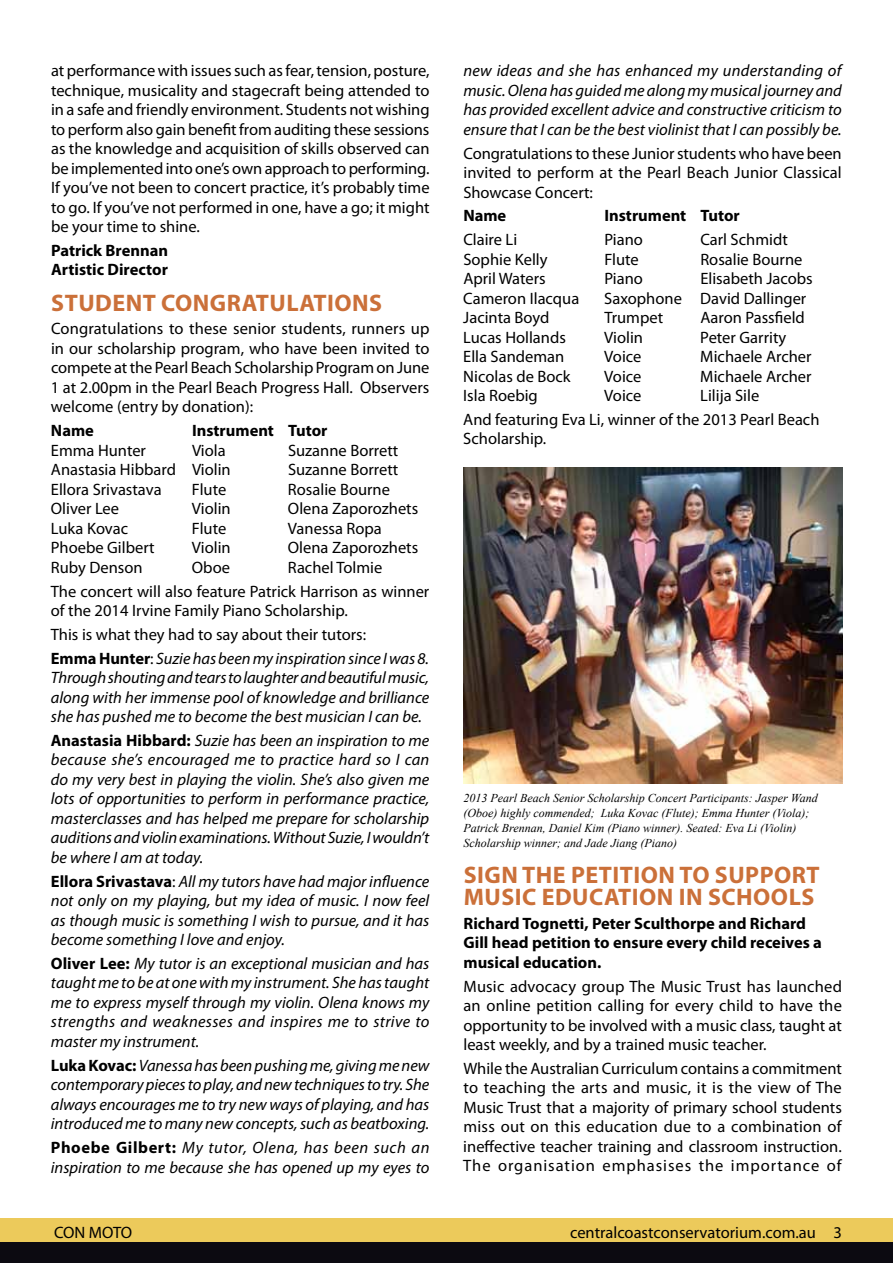
<style>
.page{position:relative;width:893px;height:1263px;background:#fff}
.page>*{position:absolute;margin:0;border:0;box-sizing:border-box;transform-origin:0 0}
.t1{font:700 24px/22.5px "Myriad Pro";letter-spacing:.02em;color:#cb7039}
.t2{font:16.5px/19.5px "Myriad Pro";color:#000;text-align:justify}
.t3{font:italic 16.5px/19.5px "Myriad Pro";color:#000;text-align:justify}
.t4{font:700 16.5px/19.5px "Myriad Pro";color:#000}
.t5{font:italic 12px/15px "Times New Roman";color:#000}
.s1{font-weight:700}
.s2{font-style:italic}
.s3{font-weight:700;font-style:normal}
.s4{font-style:normal}
</style>
<div class="page">
<div style="left:0;top:1242px;width:893px;height:21px;background:#0c0a11"></div>
<div style="left:0;top:1218px;width:893px;height:24px;background:#ecca5b"></div>
<img style="left:463px;top:468px;width:379px;height:316px">
<p class="t2" style="left:51px;top:61px;width:380px">at performance with issues such as fear, tension, posture, technique, musicality and stagecraft being attended to in a safe and friendly environment. Students not wishing to perform also gain benefit from auditing these sessions as the knowledge and acquisition of skills observed can be implemented into one’s own approach to performing.<br>If you’ve not been to concert practice, it’s probably time to go. If you’ve not performed in one, have a go; it might be your time to shine.</p>
<p class="t4" style="left:51px;top:240px;width:118px">Patrick Brennan<br>Artistic Director</p>
<h1 class="t1" style="left:51px;top:291px;width:332px">STUDENT CONGRATULATIONS</h1>
<p class="t2" style="left:51px;top:319px;width:380px">Congratulations to these senior students, runners up in our scholarship program, who have been invited to compete atthe Pearl Beach Scholarship Program on June 1 at 2.00pm in the Pearl Beach Progress Hall. Observers welcome (entry by donation):</p>
<p class="t4" style="left:51px;top:420px;width:44px">Name</p>
<p class="t4" style="left:192px;top:420px;width:137px">Instrument Tutor</p>
<p class="t2" style="left:51px;top:440px;width:97px">Emma H unter</p>
<p class="t2" style="left:192px;top:440px;width:35px">Viola</p>
<p class="t2" style="left:288px;top:440px;width:112px">Suzanne Borrett</p>
<p class="t2" style="left:51px;top:460px;width:181px">Anastasia H ibbard Violin</p>
<p class="t2" style="left:288px;top:460px;width:112px">Suzanne Borrett</p>
<p class="t2" style="left:51px;top:479px;width:112px">Ellora S rivastava</p>
<p class="t2" style="left:192px;top:479px;width:36px">Flute</p>
<p class="t2" style="left:288px;top:479px;width:104px">Rosalie Bourne</p>
<p class="t2" style="left:51px;top:499px;width:70px">Oliver Lee</p>
<p class="t2" style="left:192px;top:499px;width:40px">Violin</p>
<p class="t2" style="left:288px;top:499px;width:132px">Olena Zaporozhets</p>
<p class="t2" style="left:51px;top:518px;width:79px">Luka Kovac</p>
<p class="t2" style="left:192px;top:518px;width:36px">Flute</p>
<p class="t2" style="left:288px;top:518px;width:95px">Vanessa Ropa</p>
<p class="t2" style="left:51px;top:538px;width:105px">Phoebe Gilbert</p>
<p class="t2" style="left:192px;top:538px;width:40px">Violin</p>
<p class="t2" style="left:288px;top:538px;width:132px">Olena Zaporozhets</p>
<p class="t2" style="left:51px;top:557px;width:93px">Ruby Denson</p>
<p class="t2" style="left:192px;top:557px;width:40px">Oboe</p>
<p class="t2" style="left:51px;top:555px;width:380px;line-height:23.7px;text-indent:237px">Rachel Tolmie<br>The concert will also feature Patrick Harrison as winner</p>
<p class="t2" style="left:51px;top:598px;width:380px;line-height:23.7px;text-align:left">of the 2014 Irvine Family Piano Scholarship.<br>This is what they had to say about their tutors:<br><span class="s1">Emma Hunter</span>: <span class="s2">Suzie has been my inspiration since I was 8.</span></p>
<p class="t3" style="left:51px;top:667px;width:380px">Through shouting and tears to laughter and beautiful music, along with her immense pool of knowledge and brilliance she has pushed me to become the best musician I can be.</p>
<p class="t3" style="left:51px;top:730px;width:380px"><span class="s3">Anastasia Hibbard:</span> Suzie has been an inspiration to me because she’s encouraged me to practice hard so I can do my very best in playing the violin. She’s also given me lots of opportunities to perform in performance practice, masterclasses and has helped me prepare for scholarship auditions and violin examinations. Without Suzie, I wouldn’t be where I am at today.</p>
<p class="t3" style="left:51px;top:871px;width:380px"><span class="s3">Ellora Srivastava</span><span class="s4">:</span> All my tutors have had major influence not only on my playing, but my idea of music. I now feel as though music is something I wish to pursue, and it has become something I love and enjoy.</p>
<p class="t3" style="left:51px;top:953px;width:380px"><span class="s3">Oliver Lee:</span> My tutor is an exceptional musician and has taught me to be at one with my instrument. She has taught me to express myself through my violin. Olena knows my strengths and weaknesses and inspires me to strive to master my instrument.</p>
<p class="t3" style="left:51px;top:1055px;width:380px"><span class="s3">Luka Kovac:</span> Vanessa has been pushing me, giving me new contemporary pieces to play, and new techniques to try. She always encourages me to try new ways of playing, and has introduced me to many new concepts, such as beatboxing.</p>
<p class="t3" style="left:51px;top:1137px;width:380px"><span class="s3">Phoebe Gilbert:</span> My tutor, Olena, has been such an inspiration to me because she has opened up my eyes to</p>
<p class="t3" style="left:463px;top:61px;width:380px">new ideas and she has enhanced my understanding of music. Olena has guided me along my musical journey and has provided excellent advice and constructive criticism to ensure that I can be the best violinist that I can possibly be.</p>
<p class="t2" style="left:463px;top:143px;width:380px">Congratulations to these Junior students who have been invited to perform at the Pearl Beach Junior Classical Showcase Concert:</p>
<p class="t4" style="left:463px;top:206px;width:44px">Name</p>
<p class="t4" style="left:604px;top:206px;width:137px">Instrument Tutor</p>
<p class="t2" style="left:463px;top:230px;width:55px">Claire Li</p>
<p class="t2" style="left:604px;top:230px;width:40px">Piano</p>
<p class="t2" style="left:700px;top:230px;width:89px">Carl Schmidt</p>
<p class="t2" style="left:463px;top:249px;width:86px">Sophie Kelly</p>
<p class="t2" style="left:604px;top:249px;width:36px">Flute</p>
<p class="t2" style="left:700px;top:249px;width:104px">Rosalie Bourne</p>
<p class="t2" style="left:463px;top:269px;width:84px">April Waters</p>
<p class="t2" style="left:604px;top:269px;width:40px">Piano</p>
<p class="t2" style="left:700px;top:269px;width:114px">Elisabeth Jacobs</p>
<p class="t2" style="left:463px;top:288px;width:117px">Cameron Ilacqua</p>
<p class="t2" style="left:604px;top:288px;width:204px">Saxophone David Dallinger</p>
<p class="t2" style="left:463px;top:308px;width:88px">Jacinta Boyd</p>
<p class="t2" style="left:604px;top:308px;width:60px">Trumpet</p>
<p class="t2" style="left:700px;top:308px;width:106px">Aaron Passfield</p>
<p class="t2" style="left:463px;top:327px;width:104px">Lucas Hollands</p>
<p class="t2" style="left:604px;top:327px;width:40px">Violin</p>
<p class="t2" style="left:700px;top:327px;width:88px">Peter Garrity</p>
<p class="t2" style="left:463px;top:347px;width:103px">Ella Sandeman</p>
<p class="t2" style="left:604px;top:347px;width:39px">Voice</p>
<p class="t2" style="left:700px;top:347px;width:113px">Michaele Archer</p>
<p class="t2" style="left:463px;top:366px;width:109px">N icolas de Bock</p>
<p class="t2" style="left:604px;top:366px;width:39px">Voice</p>
<p class="t2" style="left:700px;top:366px;width:113px">Michaele Archer</p>
<p class="t2" style="left:463px;top:386px;width:76px">Isla Roebig</p>
<p class="t2" style="left:604px;top:386px;width:39px">Voice</p>
<p class="t2" style="left:463px;top:383px;width:358px;line-height:23.7px;text-indent:237px">Lilija Sile<br>And featuring Eva Li, winner of the 2013 Pearl Beach</p>
<p class="t2" style="left:463px;top:429px;width:85px">Scholarship.</p>
<p class="t5" style="left:463px;top:790px;width:356px">2013 Pearl Beach Senior Scholarship Concert Participants: Jasper Wand (Oboe) highly commended; Luka Kovac (Flute); Emma Hunter (Viola); Patrick Brennan, Daniel Kim (Piano winner). Seated: Eva Li (Violin)<br>Scholarship winner; and Jade Jiang (Piano)</p>
<h1 class="t1" style="left:464px;top:862px;width:357px">SIGN THE PETITION TO SUPPORT<br>MUSIC EDUCATION IN SCHOOLS</h1>
<p class="t4" style="left:463px;top:913px;width:360px">Richard Tognetti, Peter Sculthorpe and Richard<br>Gill head petition to ensure every child receives a musical education.</p>
<p class="t2" style="left:463px;top:976px;width:380px">Music advocacy group The Music Trust has launched an online petition calling for every child to have the opportunity to be involved with a music class, taught at least weekly, and by a trained music teacher.</p>
<p class="t2" style="left:463px;top:1058px;width:381px">While the Australian Curriculum contains a commitment to teaching the arts and music, it is the view of The Music Trust that a majority of primary school students miss out on this education due to a combination of ineffective teacher training and classroom instruction.<br>The organisation emphasises the importance of</p>
<p class="t2" style="left:54px;top:1222px;width:20px">CONMOTO</p>
<p class="t2" style="left:570px;top:1222px;width:273px">centralcoastconservatorium.com.au 3</p>
</div>
